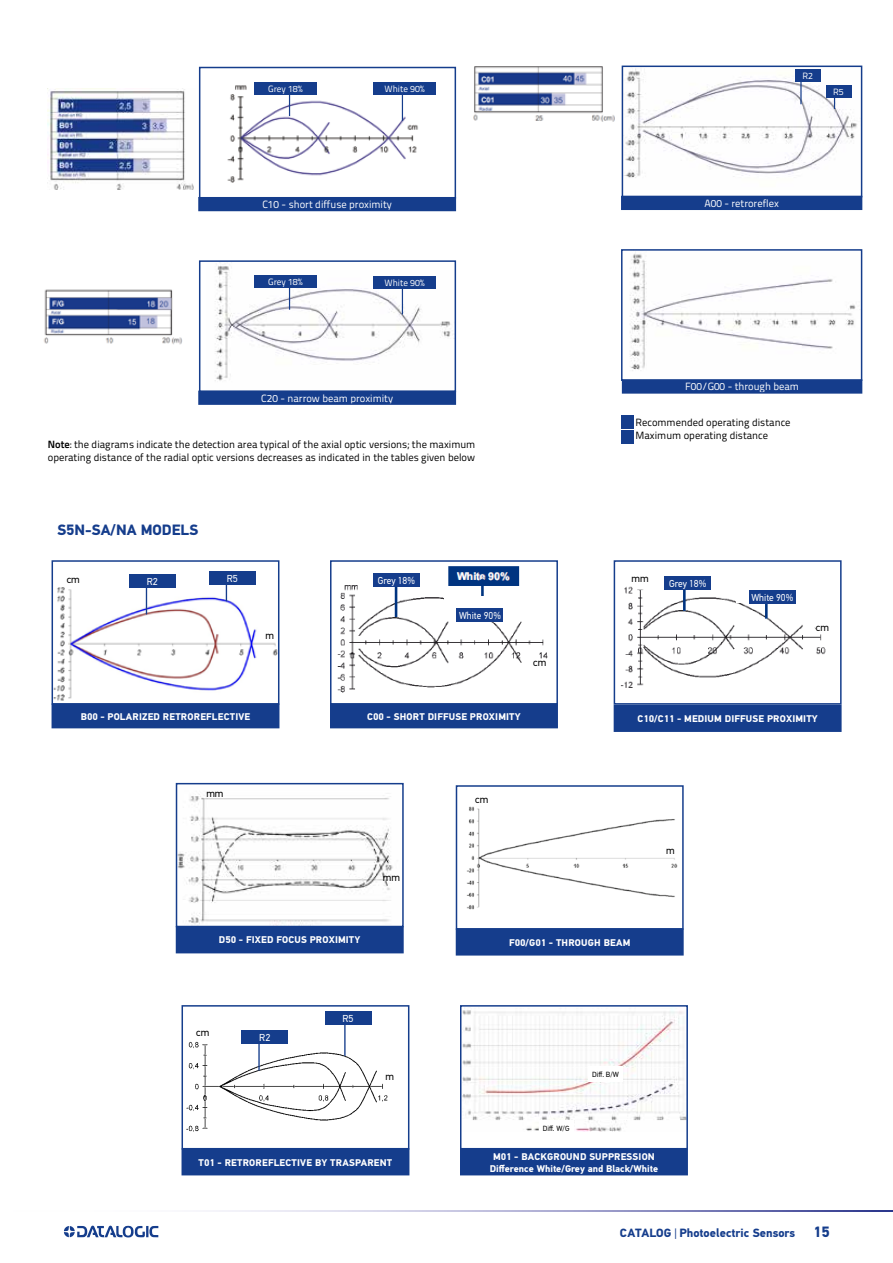
<style>
.page{position:relative;width:893px;height:1263px;background:#fff}
.page>*{position:absolute;margin:0;border:0;box-sizing:border-box;transform-origin:0 0}
.t1{font:700 15px "PF Din Text Pro";color:#153d8c}
.t2{font:700 12px "PF Din Text Pro";color:#153d8c}
.t3{font:10.5px/13.5px "Titillium Text 22 L";color:#000}
.t4{font:10.5px "Titillium Text 22 L";color:#fff}
.t5{font:10.5px "PF Din Text Pro";color:#000}
.t6{font:10.2px "PF Din Text Pro";color:#fff;scale:.95 1}
.t7{font:10.2px "PF Din Text Pro";color:#fff}
.t8{font:700 9.75px "PF Din Text Pro";letter-spacing:.02em;color:#fff}
.t9{font:700 9.75px/12px "PF Din Text Pro";color:#fff;text-align:center}
.t10{font:9.15px "Titillium Text 22 L";color:#fff}
.t11{font:7.5px "PF Din Text Pro";color:#000}
.s1{font-weight:700}
.s2{font-weight:400}
.s3{font-size:15px}
</style>
<div class="page">
<svg style="left:213px;top:1211px;width:680px;height:1px"></svg>
<svg style="left:64px;top:1225px;width:94px;height:12px"></svg>
<img style="left:186px;top:1041px;width:202px;height:91px">
<div style="left:182px;top:1005px;width:227px;height:144px;border:2px solid #153d8c"></div>
<div style="left:182px;top:1149px;width:227px;height:26px;background:#153d8c"></div>
<div style="left:182px;top:1148px;width:227px;height:27px;border:2px solid #153d8c"></div>
<img style="left:466px;top:806px;width:212px;height:104px">
<div style="left:456px;top:785px;width:228px;height:144px;border:2px solid #153d8c"></div>
<div style="left:456px;top:929px;width:227px;height:26px;background:#153d8c"></div>
<div style="left:456px;top:928px;width:228px;height:27px;border:2px solid #153d8c"></div>
<img style="left:463px;top:1008px;width:222px;height:123px">
<div style="left:460px;top:1005px;width:228px;height:144px;border:2px solid #153d8c"></div>
<div style="left:461px;top:1149px;width:226px;height:26px;background:#153d8c"></div>
<div style="left:460px;top:1148px;width:228px;height:27px;border:2px solid #153d8c"></div>
<div style="left:666px;top:846px;width:13px;height:10px;background:#fff"></div>
<div style="left:539px;top:1121px;width:34px;height:15px;background:#fff"></div>
<div style="left:589px;top:1066px;width:34px;height:16px;background:#fff"></div>
<div style="left:378px;top:1072px;width:18px;height:10px;background:#fff"></div>
<div style="left:241px;top:1030px;width:47px;height:14px;background:#153d8c"></div>
<div style="left:325px;top:1011px;width:47px;height:14px;background:#153d8c"></div>
<hr style="left:258px;top:1043px;width:2px;height:27px;background:#153d8c">
<hr style="left:344px;top:1025px;width:2px;height:31px;background:#153d8c">
<img style="left:337px;top:566px;width:211px;height:127px">
<div style="left:330px;top:560px;width:228px;height:145px;border:2px solid #153d8c"></div>
<div style="left:331px;top:704px;width:226px;height:24px;background:#153d8c"></div>
<div style="left:330px;top:703px;width:228px;height:25px;border:2px solid #153d8c"></div>
<img style="left:55px;top:585px;width:221px;height:116px">
<div style="left:52px;top:560px;width:227px;height:145px;border:2px solid #153d8c"></div>
<div style="left:52px;top:704px;width:227px;height:24px;background:#153d8c"></div>
<div style="left:52px;top:703px;width:227px;height:25px;border:2px solid #153d8c"></div>
<img style="left:620px;top:586px;width:206px;height:102px">
<div style="left:614px;top:560px;width:228px;height:145px;border:2px solid #153d8c"></div>
<div style="left:614px;top:705px;width:227px;height:26px;background:#153d8c"></div>
<div style="left:614px;top:705px;width:228px;height:27px;border:2px solid #153d8c"></div>
<img style="left:179px;top:794px;width:214px;height:130px">
<div style="left:176px;top:783px;width:228px;height:144px;border:2px solid #153d8c"></div>
<div style="left:177px;top:927px;width:226px;height:26px;background:#153d8c"></div>
<div style="left:176px;top:926px;width:228px;height:27px;border:2px solid #153d8c"></div>
<div style="left:265px;top:631px;width:12px;height:10px;background:#fff"></div>
<div style="left:129px;top:574px;width:47px;height:13px;background:#153d8c"></div>
<svg style="left:146px;top:587px;width:1px;height:27px"></svg>
<svg style="left:226px;top:585px;width:1px;height:16px"></svg>
<div style="left:651px;top:564px;width:73px;height:25px;background:#fff"></div>
<div style="left:360px;top:562px;width:73px;height:25px;background:#fff"></div>
<div style="left:736px;top:578px;width:73px;height:25px;background:#fff"></div>
<div style="left:444px;top:596px;width:84px;height:25px;background:#fff"></div>
<div style="left:664px;top:576px;width:47px;height:13px;background:#153d8c"></div>
<div style="left:373px;top:574px;width:47px;height:13px;background:#153d8c"></div>
<div style="left:749px;top:590px;width:47px;height:14px;background:#153d8c"></div>
<div style="left:456px;top:608px;width:47px;height:13px;background:#153d8c"></div>
<div style="left:67px;top:575px;width:18px;height:11px;background:#fff"></div>
<div style="left:209px;top:571px;width:47px;height:14px;background:#153d8c"></div>
<img style="left:227px;top:82px;width:209px;height:101px">
<div style="left:199px;top:67px;width:257px;height:132px;border:2px solid #153d8c"></div>
<div style="left:254px;top:82px;width:63px;height:12px;background:#153d8c"></div>
<div style="left:373px;top:83px;width:63px;height:12px;background:#153d8c"></div>
<svg style="left:289px;top:94px;width:1px;height:22px"></svg>
<svg style="left:402px;top:95px;width:1px;height:26px"></svg>
<div style="left:199px;top:198px;width:256px;height:12px;background:#153d8c"></div>
<div style="left:198px;top:197px;width:258px;height:14px;border:2px solid #153d8c"></div>
<img style="left:215px;top:266px;width:236px;height:115px">
<div style="left:199px;top:260px;width:257px;height:132px;border:2px solid #153d8c"></div>
<div style="left:254px;top:276px;width:63px;height:12px;background:#153d8c"></div>
<div style="left:373px;top:277px;width:63px;height:12px;background:#153d8c"></div>
<svg style="left:289px;top:288px;width:1px;height:22px"></svg>
<svg style="left:402px;top:289px;width:1px;height:25px"></svg>
<div style="left:199px;top:391px;width:256px;height:13px;background:#153d8c"></div>
<div style="left:198px;top:391px;width:258px;height:14px;border:2px solid #153d8c"></div>
<img style="left:625px;top:69px;width:232px;height:109px">
<div style="left:622px;top:66px;width:240px;height:131px;border:2px solid #153d8c"></div>
<div style="left:795px;top:70px;width:25px;height:12px;background:#153d8c"></div>
<div style="left:826px;top:85px;width:25px;height:12px;background:#153d8c"></div>
<hr style="left:800px;top:80px;width:2px;height:24px;background:#153d8c">
<svg style="left:834px;top:97px;width:1px;height:12px"></svg>
<div style="left:622px;top:197px;width:240px;height:12px;background:#153d8c"></div>
<div style="left:621px;top:196px;width:241px;height:14px;border:2px solid #153d8c"></div>
<img style="left:630px;top:252px;width:226px;height:119px">
<div style="left:621px;top:249px;width:241px;height:132px;border:2px solid #153d8c"></div>
<div style="left:623px;top:380px;width:239px;height:13px;background:#153d8c"></div>
<div style="left:622px;top:379px;width:240px;height:15px;border:2px solid #153d8c"></div>
<img style="left:47px;top:88px;width:147px;height:102px">
<img style="left:473px;top:66px;width:142px;height:56px">
<img style="left:43px;top:289px;width:140px;height:56px">
<div style="left:621px;top:415px;width:13px;height:13px;background:#153d8c"></div>
<div style="left:621px;top:430px;width:13px;height:14px;background:#153d8c"></div>
<p class="t10" style="left:268px;top:82px;width:36px">Grey 18%</p>
<p class="t10" style="left:385px;top:82px;width:42px">White 90%</p>
<p class="t10" style="left:802px;top:69px;width:12px">R2</p>
<p class="t10" style="left:833px;top:85px;width:12px">R5</p>
<p class="t4" style="left:262px;top:197px;width:131px">C10 - short diffuse proximity</p>
<p class="t10" style="left:268px;top:275px;width:36px">Grey 18%</p>
<p class="t10" style="left:385px;top:276px;width:42px">White 90%</p>
<p class="t4" style="left:261px;top:390px;width:133px">C20 - narrow beam proximity</p>
<p class="t3" style="left:48px;top:437px;width:429px"><span class="s1">Note</span>: the diagrams indicate the detection area typical of the axial optic versions; the maximum operating distance of the radial optic versions decreases as indicated in the tables given below</p>
<h1 class="t1" style="left:57px;top:521px;width:142px">S5N-SA/NA MODELS</h1>
<p class="t4" style="left:704px;top:195px;width:76px">A00 - retroreflex</p>
<p class="t4" style="left:685px;top:379px;width:115px">F00/G00 - through beam</p>
<p class="t3" style="left:636px;top:416px;width:157px;line-height:12.6px">Recommended operating distance<br>Maximum operating distance</p>
<p class="t5" style="left:67px;top:573px;width:15px">cm</p>
<p class="t7" style="left:227px;top:572px;width:13px">R5</p>
<p class="t6" style="left:378px;top:575px;width:41px">Grey 18%</p>
<p class="t6" style="left:669px;top:577px;width:41px">Grey 18%</p>
<p class="t7" style="left:147px;top:575px;width:13px">R2</p>
<p class="t5" style="left:632px;top:572px;width:19px">mm</p>
<p class="t6" style="left:459px;top:609px;width:46px">White 90%</p>
<p class="t6" style="left:751px;top:591px;width:46px">White 90%</p>
<p class="t5" style="left:265px;top:629px;width:10px">m</p>
<p class="t5" style="left:533px;top:656px;width:15px">cm</p>
<p class="t5" style="left:816px;top:621px;width:15px">cm</p>
<p class="t8" style="left:367px;top:710px;width:155px">C00 - SHORT DIFFUSE PROXIMITY</p>
<p class="t8" style="left:81px;top:710px;width:171px">B00 - POLARIZED RETROREFLECTIVE</p>
<p class="t8" style="left:637px;top:713px;width:182px">C10/C11 - MEDIUM DIFFUSE PROXIMITY</p>
<p class="t5" style="left:206px;top:787px;width:19px">mm</p>
<p class="t8" style="left:219px;top:934px;width:143px">D50 - FIXED FOCUS PROXIMITY</p>
<p class="t5" style="left:383px;top:871px;width:19px">mm</p>
<p class="t5" style="left:196px;top:1026px;width:15px">cm</p>
<p class="t7" style="left:259px;top:1031px;width:13px">R2</p>
<p class="t7" style="left:343px;top:1012px;width:13px">R5</p>
<p class="t5" style="left:385px;top:1070px;width:10px">m</p>
<p class="t8" style="left:199px;top:1156px;width:195px">T01 - RETROREFLECTIVE BY TRASPARENT</p>
<p class="t5" style="left:475px;top:793px;width:15px">cm</p>
<p class="t8" style="left:509px;top:936px;width:123px">F00/G01 - THROUGH BEAM</p>
<p class="t5" style="left:666px;top:844px;width:10px">m</p>
<p class="t11" style="left:543px;top:1124px;width:28px">Diff. W/G</p>
<p class="t11" style="left:592px;top:1070px;width:28px">Diff. B/W</p>
<p class="t9" style="left:490px;top:1150px;width:170px">M01 - BACKGROUND SUPPRESSION<br>Difference White/Grey and Black/White</p>
<p class="t2" style="left:620px;top:1226px;width:211px">CATALOG <span class="s2">|</span> Photoelectric Sensors <span class="s3">15</span></p>
</div>
